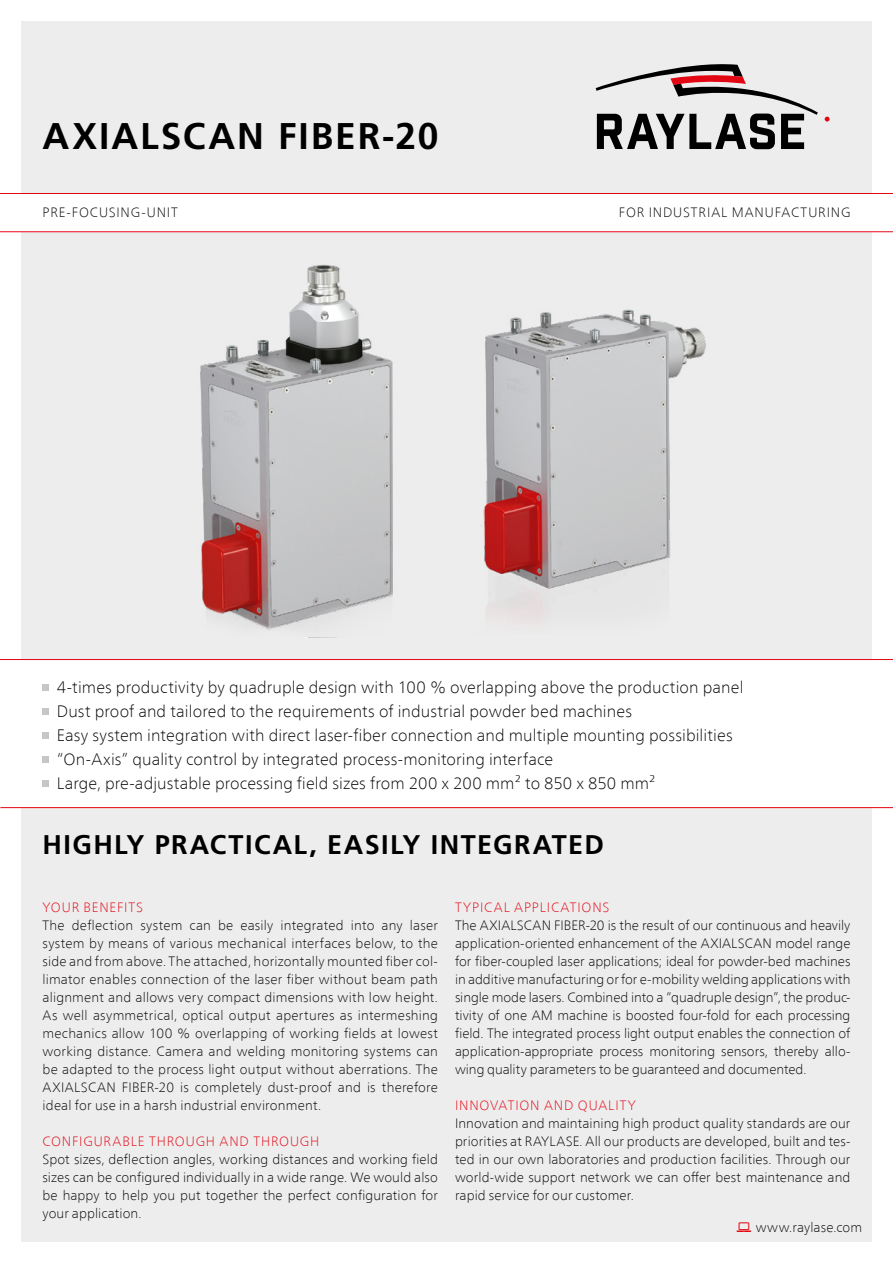
<style>
.page{position:relative;width:893px;height:1263px;background:#fff}
.page>*{position:absolute;margin:0;border:0;box-sizing:border-box;transform-origin:0 0}
.t1{font:700 37.2px "Frutiger LT Com";letter-spacing:.05em;color:#000}
.t2{font:700 27px "Frutiger LT Com";letter-spacing:.055em;color:#000}
.t3{font:100 16.5px/24px "Frutiger Neue LT Com";letter-spacing:.005em;color:#000}
.t4{font:100 13.5px/18px "Frutiger Neue LT Com";letter-spacing:.01em;color:#000;text-align:justify}
.t5{font:100 13.5px "Frutiger Neue LT Com";letter-spacing:.065em;color:#e30613}
.t6{font:100 13.5px "Frutiger Neue LT Com";letter-spacing:.065em;color:#000}
.t7{font:100 13.5px "Frutiger Neue LT Com";letter-spacing:.06em;color:#000}
</style>
<div class="page">
<div style="left:21px;top:21px;width:851px;height:1221px;background:#ededed"></div>
<div style="left:0;top:193px;width:893px;height:39px;background:#fff"></div>
<svg style="left:596px;top:64px;width:222px;height:85px"></svg>
<svg style="left:824px;top:116px;width:6px;height:6px"></svg>
<div style="left:0;top:659px;width:893px;height:149px;background:#fff"></div>
<img style="left:481px;top:309px;width:225px;height:312px">
<img style="left:41px;top:232px;width:368px;height:406px">
<div style="left:43px;top:684px;width:6px;height:7px;background:#c6c6c6"></div>
<div style="left:43px;top:708px;width:6px;height:7px;background:#c6c6c6"></div>
<div style="left:43px;top:732px;width:6px;height:7px;background:#c6c6c6"></div>
<div style="left:43px;top:756px;width:6px;height:7px;background:#c6c6c6"></div>
<div style="left:43px;top:780px;width:6px;height:7px;background:#c6c6c6"></div>
<h1 class="t1" style="left:43px;top:114px;width:397px">AXIALSCAN FIBER-20</h1>
<p class="t7" style="left:43px;top:204px;width:137px">PRE-FOCUSING-UNIT</p>
<p class="t6" style="left:619px;top:204px;width:233px">FOR INDUSTRIAL MANUFACTURING</p>
<p class="t3" style="left:57px;top:675px;width:688px">4-times productivity by quadruple design with 100 % overlapping above the production panel Dust proof and tailored to the requirements of industrial powder bed machines<br>Easy system integration with direct laser-fiber connection and multiple mounting possibilities “On-Axis” quality control by integrated process-monitoring interface<br>Large, pre-adjustable processing field sizes from 200 x 200 mm² to 850 x 850 mm²</p>
<h2 class="t2" style="left:43px;top:829px;width:563px">HIGHLY PRACTICAL, EASILY INTEGRATED</h2>
<p class="t5" style="left:43px;top:899px;width:102px">YOUR BENEFITS</p>
<p class="t4" style="left:43px;top:916px;width:397px">The deflection system can be easily integrated into any laser system by means of various mechanical interfaces below, to the side and from above. The attached, horizontally mounted fiber col&shy;limator enables connection of the laser fiber without beam path alignment and allows very compact dimensions with low height.<br>As well asymmetrical, optical output apertures as intermeshing mechanics allow 100 % overlapping of working fields at lowest working distance. Camera and welding monitoring systems can be adapted to the process light output without aberrations. The AXIALSCAN FIBER-20 is completely dust-proof and is therefore ideal for use in a harsh industrial environment.</p>
<p class="t5" style="left:43px;top:1133px;width:278px">CONFIGURABLE THROUGH AND THROUGH</p>
<p class="t4" style="left:43px;top:1150px;width:397px">Spot sizes, deflection angles, working distances and working field sizes can be configured individually in a wide range. We would also be happy to help you put together the perfect configuration for your application.</p>
<p class="t5" style="left:455px;top:899px;width:156px">TYPICAL APPLICATIONS</p>
<p class="t4" style="left:455px;top:916px;width:397px">The AXIALSCAN FIBER-20 is the result of our continuous and heavily application-oriented enhancement of the AXIALSCAN model range for fiber-coupled laser applications; ideal for powder-bed machines in additive manufacturing or for e-mobility welding applications with single mode lasers. Combined into a “quadruple design”, the produc&shy;tivity of one AM machine is boosted four-fold for each processing field. The integrated process light output enables the connection of application-appropriate process monitoring sensors, thereby allo&shy;wing quality parameters to be guaranteed and documented.</p>
<p class="t5" style="left:455px;top:1097px;width:182px">INNOVATION AND QUALITY</p>
<p class="t4" style="left:455px;top:1114px;width:397px">Innovation and maintaining high product quality standards are our priorities at RAYLASE. All our products are developed, built and tes&shy;ted in our own laboratories and production facilities. Through our world-wide support network we can offer best maintenance and rapid service for our customer.</p>
<p class="t4" style="left:756px;top:1218px;width:108px">www.raylase.com</p>
</div>
